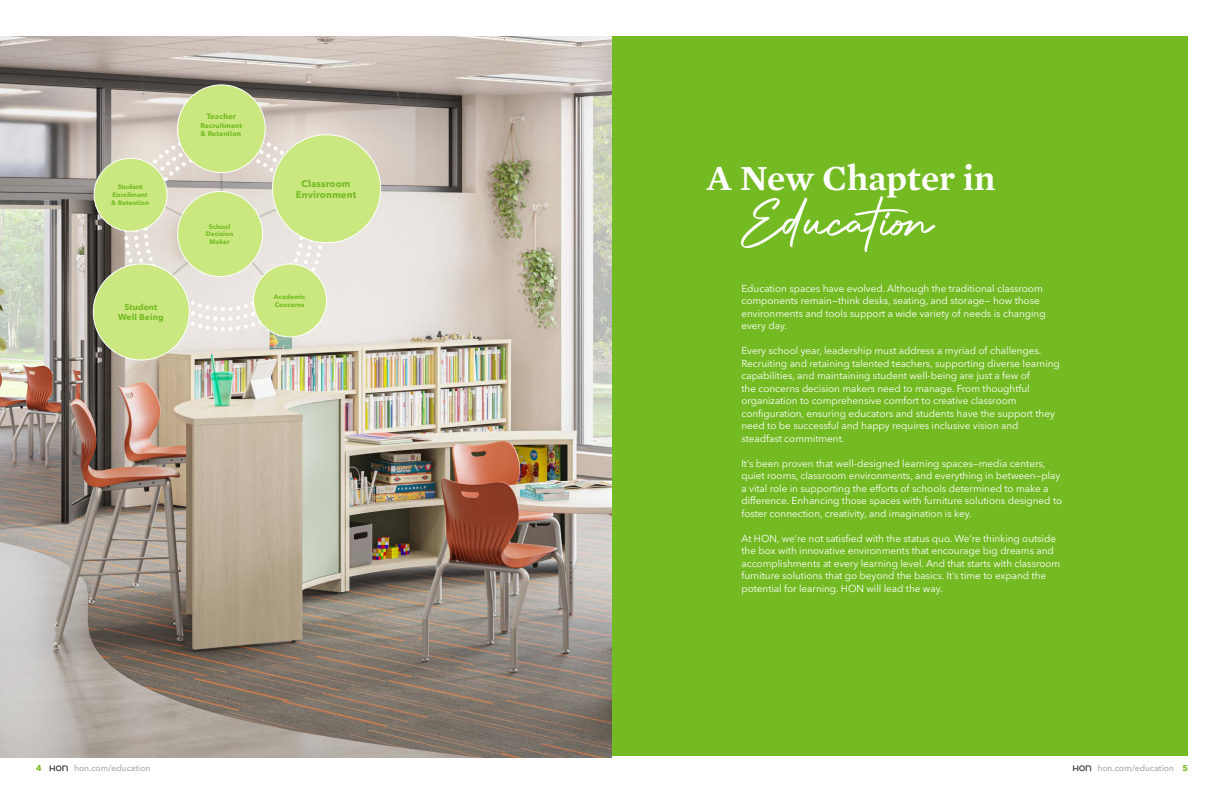
<style>
.page{position:relative;width:1224px;height:792px;background:#fff}
.page>*{position:absolute;margin:0;border:0;box-sizing:border-box;transform-origin:0 0}
.t1{font:70.6px "Authentic Signature";color:#fff}
.t2{font:600 36px "Mercury Text G1";color:#fff}
.t3{font:10px/12.5px "Avenir Next LT Pro";letter-spacing:-.005em;color:#fff}
.t4{font:700 9.6px/11.5px "Avenir Next LT Pro";letter-spacing:.01em;color:#74bb23;text-align:center}
.t5{font:500 8.5px "Avenir Next LT Pro";color:#a7a9ac}
.t6{font:700 8.5px/10.2px "Avenir Next LT Pro";letter-spacing:.01em;color:#74bb23;text-align:center}
.t7{font:700 7.8px "Avenir Next LT Pro";letter-spacing:.01em;color:#74bb23}
.t8{font:700 6.9px/8.3px "Avenir Next LT Pro";letter-spacing:.01em;color:#74bb23}
.t9{font:700 6.5px/7.8px "Avenir Next LT Pro";letter-spacing:.01em;color:#74bb23;text-align:center}
.s1{font-weight:700;color:#74bb23}
</style>
<div class="page">
<svg style="left:49px;top:765px;width:19px;height:6px"></svg>
<svg style="left:1073px;top:765px;width:18px;height:6px"></svg>
<img style="left:0;top:36px;width:612px;height:721px">
<div style="left:612px;top:36px;width:576px;height:720px;background:#74bb23"></div>
<svg style="left:124px;top:131px;width:200px;height:200px;background:#e4ddd7"></svg>
<div style="left:178px;top:85px;width:87px;height:88px;background:#cbe880;border-radius:50%"></div>
<div style="left:94px;top:158px;width:73px;height:73px;background:#cbe880;border-radius:50%"></div>
<div style="left:94px;top:158px;width:74px;height:74px;border:1px solid #fff;border-radius:50%"></div>
<div style="left:273px;top:135px;width:108px;height:108px;background:#cbe880;border-radius:50%"></div>
<div style="left:254px;top:264px;width:73px;height:73px;background:#cbe880;border-radius:50%"></div>
<div style="left:253px;top:263px;width:74px;height:75px;border:1px solid #fff;border-radius:50%"></div>
<div style="left:93px;top:264px;width:96px;height:96px;background:#cbe880;border-radius:50%"></div>
<div style="left:178px;top:192px;width:85px;height:84px;background:#cbe880;border-radius:50%"></div>
<p class="t7" style="left:206px;top:112px;width:31px">Teacher</p>
<p class="t8" style="left:200px;top:121px;width:43px">Recruitment &amp; Retention</p>
<p class="t9" style="left:111px;top:183px;width:39px">Student<br>Enrollment &amp; Retention</p>
<p class="t4" style="left:296px;top:177px;width:62px">Classroom<br>Environment</p>
<p class="t6" style="left:118px;top:302px;width:47px">Student<br>Well Being</p>
<p class="t9" style="left:206px;top:222px;width:29px">School<br>Decision<br>Maker</p>
<p class="t9" style="left:274px;top:293px;width:33px;text-align:left">Academic<br>Concerns</p>
<h2 class="t2" style="left:707px;top:151px;width:290px">A New Chapter in</h2>
<h1 class="t1" style="left:741px;top:182px;width:198px">Education</h1>
<p class="t3" style="left:741px;top:282px;width:306px">Education spaces have evolved. Although the traditional classroom components remain—think desks, seating, and storage— how those environments and tools support a wide variety of needs is changing every day.</p>
<p class="t3" style="left:741px;top:345px;width:320px">Every school year, leadership must address a myriad of challenges.<br>Recruiting and retaining talented teachers, supporting diverse learning capabilities, and maintaining student well-being are just a few of<br>the concerns decision makers need to manage. From thoughtful organization to comprehensive comfort to creative classroom configuration, ensuring educators and students have the support they need to be successful and happy requires inclusive vision and steadfast commitment.</p>
<p class="t3" style="left:741px;top:457px;width:322px">It’s been proven that well-designed learning spaces—media centers, quiet rooms, classroom environments, and everything in between—play a vital role in supporting the efforts of schools determined to make a difference. Enhancing those spaces with furniture solutions designed to foster connection, creativity, and imagination is key.</p>
<p class="t3" style="left:741px;top:532px;width:320px">At HON, we’re not satisfied with the status quo. We’re thinking outside the box with innovative environments that encourage big dreams and accomplishments at every learning level. And that starts with classroom furniture solutions that go beyond the basics. It’s time to expand the potential for learning. HON will lead the way.</p>
<p class="t6" style="left:36px;top:763px;width:7px">4</p>
<p class="t5" style="left:74px;top:763px;width:78px">hon.com/education</p>
<p class="t5" style="left:1097px;top:763px;width:92px">hon.com/education <span class="s1">5</span></p>
</div>
